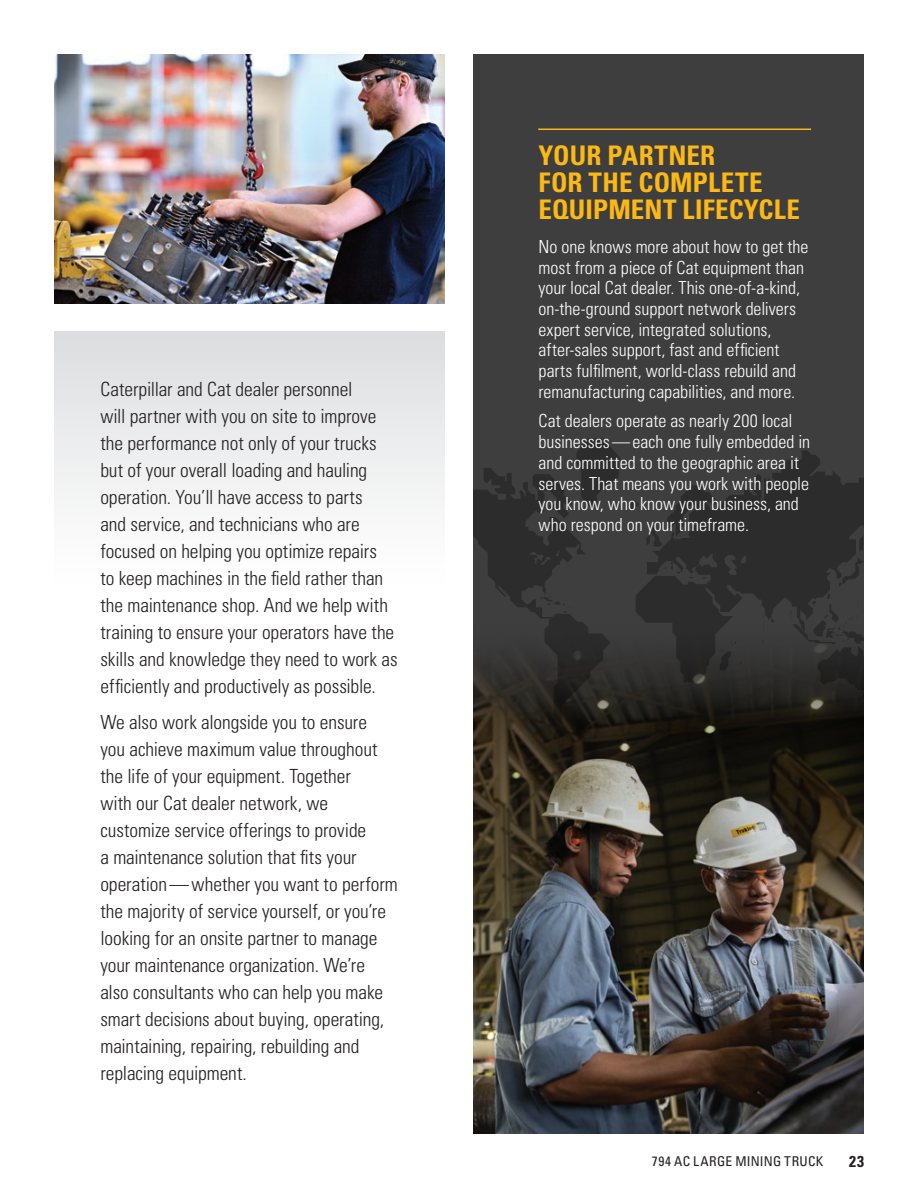
<style>
.page{position:relative;width:918px;height:1188px;background:#fff}
.page>*{position:absolute;margin:0;border:0;box-sizing:border-box;transform-origin:0 0}
.bold_subhead{font:700 condensed 27px/27px "Univers LT Std";letter-spacing:.005em;color:#fcb814}
.Copy{font:300 condensed 19.5px/27px "Univers LT Std";letter-spacing:-.005em;color:#231f20}
.Copy-2{font:300 condensed 18px/20.7px "Univers LT Std";color:#fff}
.t1{font:700 condensed 15.75px "Univers LT Std";color:#231f20}
.t2{font:condensed 13.5px "Univers LT Std";letter-spacing:.025em;color:#231f20}
</style>
<div class="page">
<div style="left:54px;top:332px;width:391px;height:251px;background:linear-gradient(to bottom,#dcdddf,#fff)"></div>
<div style="left:473px;top:54px;width:391px;height:1080px;background:#3e3e3f"></div>
<img style="left:473px;top:1034px;width:391px;height:100px">
<img style="left:473px;top:722px;width:391px;height:312px">
<img style="left:54px;top:54px;width:391px;height:249px">
<svg style="left:621px;top:657px;width:243px;height:65px;background:#201e1a"></svg>
<svg style="left:636px;top:450px;width:228px;height:232px;fill:#2d2c2d"></svg>
<svg style="left:671px;top:531px;width:3px;height:8px"></svg>
<svg style="left:645px;top:521px;width:17px;height:26px"></svg>
<svg style="left:661px;top:562px;width:19px;height:14px"></svg>
<svg style="left:761px;top:639px;width:4px;height:4px"></svg>
<svg style="left:762px;top:615px;width:3px;height:17px"></svg>
<svg style="left:771px;top:618px;width:4px;height:4px"></svg>
<svg style="left:790px;top:594px;width:74px;height:106px"></svg>
<svg style="left:628px;top:502px;width:11px;height:9px"></svg>
<svg style="left:720px;top:641px;width:22px;height:29px"></svg>
<svg style="left:839px;top:535px;width:25px;height:52px"></svg>
<svg style="left:473px;top:438px;width:148px;height:287px"></svg>
<hr style="left:538px;top:129px;width:273px;height:1px;background:#fcb814">
<p class="Copy" style="left:100px;top:376px;width:299px">Caterpillar and Cat dealer personnel<br>will partner with you on site to improve the performance not only of your trucks but of your overall loading and hauling operation. You’ll have access to parts<br>and service, and technicians who are focused on helping you optimize repairs<br>to keep machines in the field rather than the maintenance shop. And we help with training to ensure your operators have the skills and knowledge they need to work as efficiently and productively as possible.</p>
<p class="Copy" style="left:100px;top:709px;width:299px">We also work alongside you to ensure<br>you achieve maximum value throughout the life of your equipment. Together<br>with our Cat dealer network, we customize service offerings to provide<br>a maintenance solution that fits your operation—whether you want to perform the majority of service yourself, or you’re looking for an onsite partner to manage your maintenance organization. We’re also consultants who can help you make smart decisions about buying, operating, maintaining, repairing, rebuilding and replacing equipment.</p>
<p class="bold_subhead" style="left:539px;top:141px;width:263px">YOUR PARTNER<br>FOR THE COMPLETE<br>EQUIPMENT LIFECYCLE</p>
<p class="Copy-2" style="left:539px;top:236px;width:272px">No one knows more about how to get the most from a piece of Cat equipment than your local Cat dealer. This one-of-a-kind, on-the-ground support network delivers expert service, integrated solutions, after-sales support, fast and efficient parts fulfilment, world-class rebuild and remanufacturing capabilities, and more.</p>
<p class="Copy-2" style="left:539px;top:411px;width:273px">Cat dealers operate as nearly 200 local businesses—each one fully embedded in and committed to the geographic area it serves. That means you work with people you know, who know your business, and who respond on your timeframe.</p>
<p class="t2" style="left:652px;top:1153px;width:173px">794 AC LARGE MINING TRUCK</p>
<p class="t1" style="left:849px;top:1151px;width:16px">23</p>
</div>
